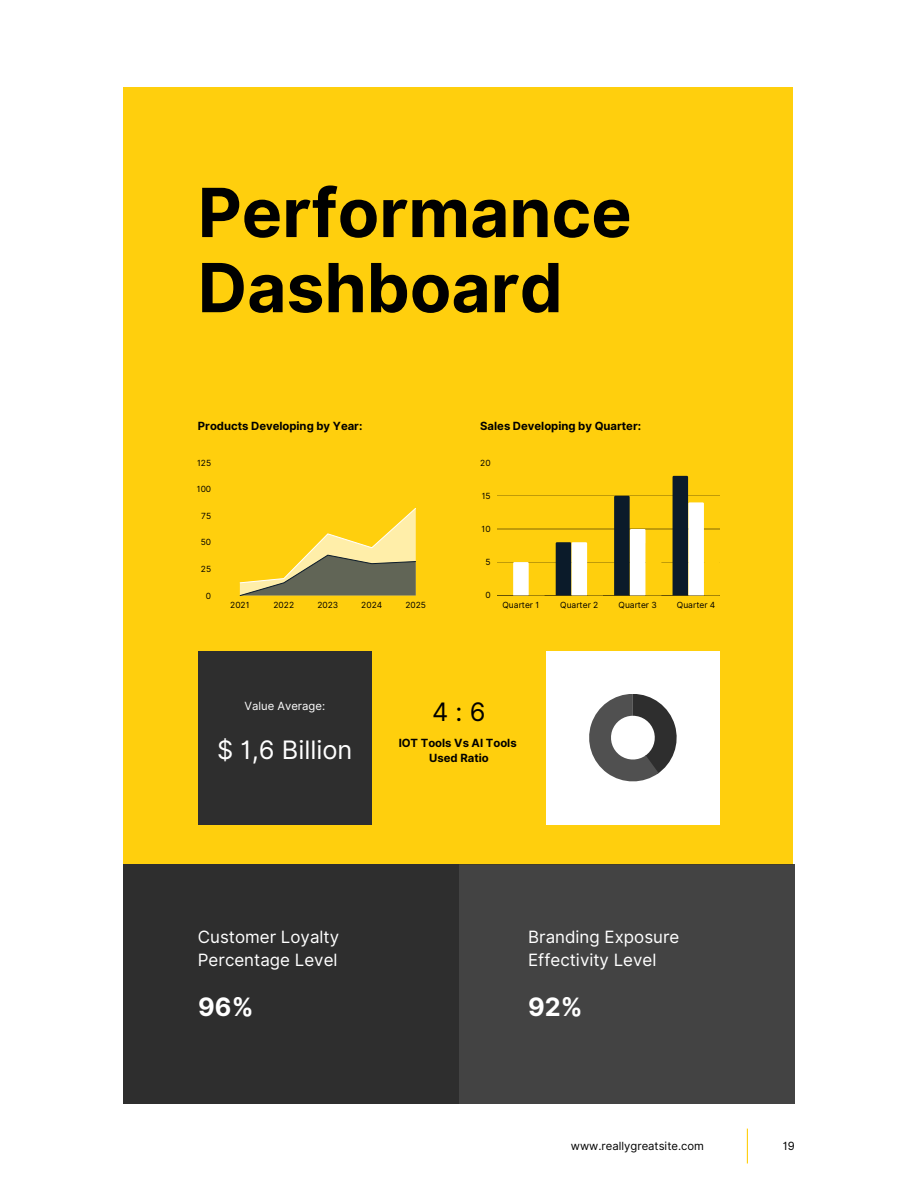
<style>
.page{position:relative;width:918px;height:1188px;background:#fff}
.page>*{position:absolute;margin:0;border:0;box-sizing:border-box;transform-origin:0 0}
.t1{font:700 67.8px "Inter";color:#000}
.t2{font:25.35px "Inter";color:#fff}
.t3{font:700 25.35px "Inter";color:#fff}
.t4{font:25.35px "Inter";color:#000}
.t5{font:16.95px/23.2px "Inter";color:#fff}
.t6{font:700 11.25px "Inter";color:#000}
.t7{font:11.25px "Inter";color:#000}
.t8{font:11.25px "Inter";color:#fff}
.t9{font:8.4px "Inter";color:#000}
</style>
<div class="page">
<div style="left:123px;top:87px;width:670px;height:778px;background:#ffcf0d"></div>
<div style="left:546px;top:651px;width:174px;height:174px;background:#fff"></div>
<div style="left:198px;top:651px;width:174px;height:174px;background:#2e2e2e"></div>
<div style="left:459px;top:865px;width:336px;height:239px;background:#434343"></div>
<div style="left:123px;top:865px;width:336px;height:239px;background:#2e2e2e"></div>
<svg style="left:589px;top:694px;width:88px;height:87px"></svg>
<svg style="left:239px;top:508px;width:177px;height:88px"></svg>
<hr style="left:497px;top:463px;width:223px;height:1px;background:#000">
<hr style="left:497px;top:496px;width:223px;height:1px;background:#000">
<hr style="left:497px;top:529px;width:223px;height:1px;background:#000">
<hr style="left:497px;top:562px;width:223px;height:1px;background:#000">
<hr style="left:497px;top:595px;width:223px;height:1px;background:#000">
<svg style="left:513px;top:562px;width:32px;height:33px"></svg>
<svg style="left:556px;top:542px;width:47px;height:53px"></svg>
<svg style="left:614px;top:496px;width:47px;height:99px"></svg>
<svg style="left:673px;top:476px;width:47px;height:119px"></svg>
<hr style="left:747px;top:1129px;width:1px;height:34px;background:#ffcf0d">
<p class="t1" style="left:198px;top:172px;width:435px">Performance</p>
<p class="t1" style="left:198px;top:247px;width:366px">Dashboard</p>
<p class="t6" style="left:198px;top:419px;width:166px">Products Developing by Year:</p>
<p class="t6" style="left:480px;top:419px;width:163px">Sales Developing by Quarter:</p>
<p class="t9" style="left:197px;top:458px;width:15px">125</p>
<p class="t9" style="left:197px;top:484px;width:16px">100</p>
<p class="t9" style="left:201px;top:511px;width:11px">75</p>
<p class="t9" style="left:201px;top:537px;width:12px">50</p>
<p class="t9" style="left:201px;top:564px;width:12px">25</p>
<p class="t9" style="left:206px;top:591px;width:7px">0</p>
<p class="t9" style="left:230px;top:600px;width:21px">2021</p>
<p class="t9" style="left:274px;top:600px;width:22px">2022</p>
<p class="t9" style="left:317px;top:600px;width:22px">2023</p>
<p class="t9" style="left:361px;top:600px;width:22px">2024</p>
<p class="t9" style="left:405px;top:600px;width:22px">2025</p>
<p class="t9" style="left:480px;top:458px;width:12px">20</p>
<p class="t9" style="left:482px;top:491px;width:10px">15</p>
<p class="t9" style="left:482px;top:524px;width:11px">10</p>
<p class="t9" style="left:486px;top:557px;width:7px">5</p>
<p class="t9" style="left:485px;top:590px;width:7px">0</p>
<p class="t9" style="left:503px;top:600px;width:38px">Quarter 1</p>
<p class="t9" style="left:560px;top:600px;width:40px">Quarter 2</p>
<p class="t9" style="left:619px;top:600px;width:40px">Quarter 3</p>
<p class="t9" style="left:677px;top:600px;width:40px">Quarter 4</p>
<p class="t8" style="left:244px;top:699px;width:82px">Value Average:</p>
<p class="t2" style="left:217px;top:735px;width:137px">$ 1,6 Billion</p>
<p class="t6" style="left:399px;top:736px;width:120px">IOT Tools Vs AI Tools</p>
<p class="t4" style="left:432px;top:697px;width:55px">4:6</p>
<p class="t6" style="left:429px;top:752px;width:61px">Used Ratio</p>
<p class="t5" style="left:198px;top:925px;width:143px">Customer Loyalty<br>Percentage Level</p>
<p class="t3" style="left:198px;top:992px;width:57px">96%</p>
<p class="t5" style="left:528px;top:925px;width:153px">Branding Exposure</p>
<p class="t5" style="left:528px;top:949px;width:130px">Effectivity Level</p>
<p class="t3" style="left:528px;top:992px;width:56px">92%</p>
<p class="t7" style="left:571px;top:1139px;width:135px">www.reallygreatsite.com</p>
<p class="t7" style="left:783px;top:1139px;width:14px">19</p>
</div>
